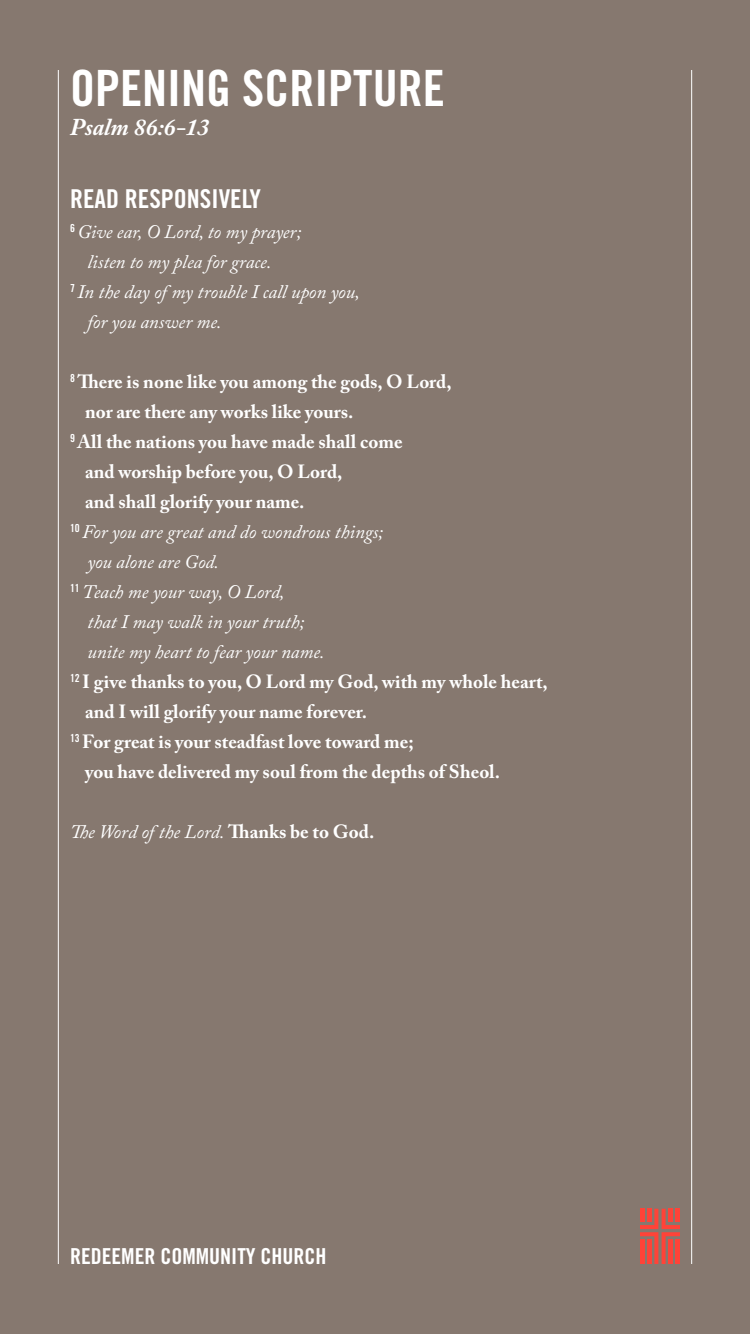
<style>
.page{position:relative;width:750px;height:1334px;background:#86786f}
.page>*{position:absolute;margin:0;border:0;box-sizing:border-box;transform-origin:0 0}
.COPY_-_Page_Title{font:50px "Trade Gothic LT Pro Bd Cn 20";color:#fff}
.COPY_-_Instructions{font:26px "Trade Gothic LT Pro Bd Cn 20";color:#fff}
.COPY_-_Page_Sub-Head{font:italic 700 24px "Adobe Caslon Pro";color:#fff}
.t1{font:22px "Trade Gothic LT Pro Bd Cn 20";color:#fff}
.COPY_-_Crowd_Text{font:700 19px "Adobe Caslon Pro";color:#fff}
.COPY_-_Leader_Text{font:italic 19px "Adobe Caslon Pro";color:#fff}
.s1{font-weight:700;font-style:normal}
</style>
<div class="page">
<svg style="left:640px;top:1209px;width:40px;height:55px"></svg>
<hr style="left:647px;top:1209px;width:4px;height:13px;background:#ff4338">
<hr style="left:676px;top:1239px;width:4px;height:25px;background:#ff4338">
<hr style="left:58px;top:70px;width:1px;height:1194px;background:#fff">
<hr style="left:691px;top:70px;width:1px;height:1194px;background:#fff">
<p class="COPY_-_Page_Title" style="left:70px;top:58px;width:376px">OPENING SCRIPTURE</p>
<p class="COPY_-_Page_Sub-Head" style="left:70px;top:113px;width:141px">Psalm 86:6-13</p>
<p class="COPY_-_Instructions" style="left:70px;top:183px;width:193px">READ RESPONSIVELY</p>
<p class="COPY_-_Leader_Text" style="left:70px;top:221px;width:233px"><sup>6</sup> Give ear, O Lord, to my prayer;</p>
<p class="COPY_-_Leader_Text" style="left:87px;top:251px;width:185px">listen to my plea for grace.</p>
<p class="COPY_-_Leader_Text" style="left:70px;top:281px;width:291px"><sup>7</sup> In the day of my trouble I call upon you,</p>
<p class="COPY_-_Leader_Text" style="left:87px;top:311px;width:136px">for you answer me.</p>
<p class="COPY_-_Crowd_Text" style="left:70px;top:371px;width:383px"><sup>8</sup> There is none like you among the gods, O Lord,</p>
<p class="COPY_-_Crowd_Text" style="left:85px;top:401px;width:270px">nor are there any works like yours.</p>
<p class="COPY_-_Crowd_Text" style="left:70px;top:431px;width:334px"><sup>9</sup> All the nations you have made shall come</p>
<p class="COPY_-_Crowd_Text" style="left:85px;top:461px;width:259px">and worship before you, O Lord,</p>
<p class="COPY_-_Crowd_Text" style="left:85px;top:491px;width:221px">and shall glorify your name.</p>
<p class="COPY_-_Leader_Text" style="left:70px;top:521px;width:315px"><sup>10</sup> For you are great and do wondrous things;</p>
<p class="COPY_-_Leader_Text" style="left:87px;top:551px;width:133px">you alone are God.</p>
<p class="COPY_-_Leader_Text" style="left:70px;top:581px;width:216px"><sup>11</sup> Teach me your way, O Lord,</p>
<p class="COPY_-_Leader_Text" style="left:87px;top:611px;width:218px">that I may walk in your truth;</p>
<p class="COPY_-_Leader_Text" style="left:87px;top:641px;width:239px">unite my heart to fear your name.</p>
<p class="COPY_-_Crowd_Text" style="left:70px;top:671px;width:479px"><sup>12</sup> I give thanks to you, O Lord my God, with my whole heart,</p>
<p class="COPY_-_Crowd_Text" style="left:85px;top:701px;width:283px">and I will glorify your name forever.</p>
<p class="COPY_-_Crowd_Text" style="left:70px;top:731px;width:345px"><sup>13</sup> For great is your steadfast love toward me;</p>
<p class="COPY_-_Crowd_Text" style="left:85px;top:761px;width:416px">you have delivered my soul from the depths of Sheol.</p>
<p class="COPY_-_Leader_Text" style="left:70px;top:821px;width:306px">The Word of the Lord. <span class="s1">Thanks be to God.</span></p>
<p class="t1" style="left:70px;top:1243px;width:258px">REDEEMER COMMUNITY CHURCH</p>
</div>
